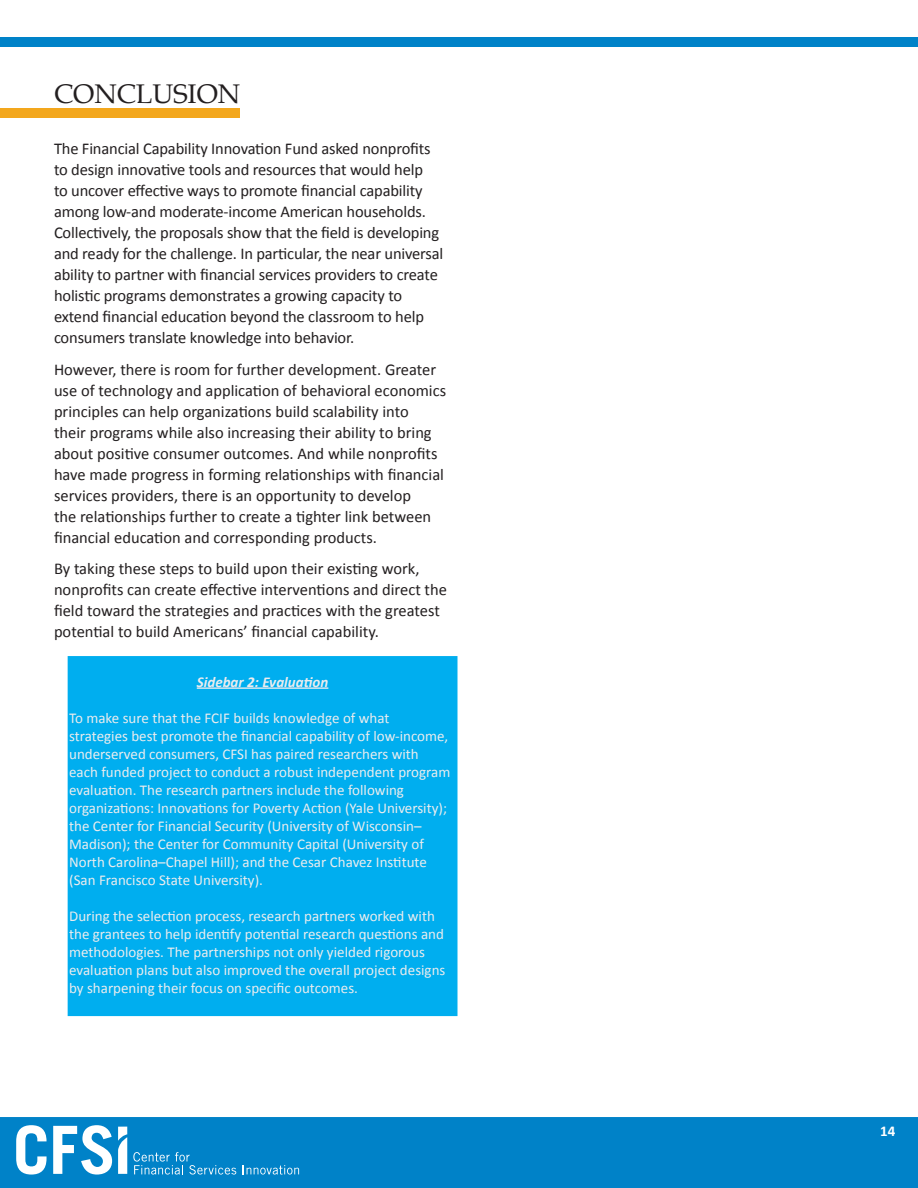
<style>
.page{position:relative;width:918px;height:1188px;background:#fff}
.page>*{position:absolute;margin:0;border:0;box-sizing:border-box;transform-origin:0 0}
.t1{font:27px "Book Antiqua";color:#231f20}
.t2{font:16.5px/21px "Calibri";letter-spacing:-.01em;color:#231f20}
.t3{font:15px/18px "Calibri";color:#ececee}
.t4{font:italic 700 15px "Calibri";color:#ececee}
.t5{font:700 15px "Calibri";color:#fff}
</style>
<div class="page">
<div style="left:0;top:1117px;width:918px;height:71px;background:#0082c8"></div>
<div style="left:0;top:37px;width:918px;height:10px;background:#0082c8"></div>
<svg style="left:16px;top:1125px;width:31px;height:50px"></svg>
<svg style="left:53px;top:1125px;width:59px;height:50px"></svg>
<svg style="left:118px;top:1127px;width:9px;height:47px"></svg>
<svg style="left:133px;top:1152px;width:103px;height:23px;background:#2493cf"></svg>
<svg style="left:243px;top:1165px;width:56px;height:10px"></svg>
<div style="left:0;top:108px;width:239px;height:9px;background:#f3a71d"></div>
<div style="left:68px;top:657px;width:389px;height:358px;background:#00aeef"></div>
<hr style="left:197px;top:687px;width:131px;height:2px;background:#ececee">
<div style="left:68px;top:656px;width:390px;height:360px;border:2px solid #00aeef"></div>
<p class="t1" style="left:54px;top:77px;width:188px">CONCLUSION</p>
<p class="t2" style="left:54px;top:137px;width:391px">The Financial Capability Innovation Fund asked nonprofits to design innovative tools and resources that would help<br>to uncover effective ways to promote financial capability among low-and moderate-income American households.<br>Collectively, the proposals show that the field is developing and ready for the challenge. In particular, the near universal ability to partner with financial services providers to create holistic programs demonstrates a growing capacity to extend financial education beyond the classroom to help consumers translate knowledge into behavior.</p>
<p class="t2" style="left:54px;top:358px;width:394px">However, there is room for further development. Greater use of technology and application of behavioral economics principles can help organizations build scalability into<br>their programs while also increasing their ability to bring about positive consumer outcomes. And while nonprofits have made progress in forming relationships with financial services providers, there is an opportunity to develop<br>the relationships further to create a tighter link between financial education and corresponding products.</p>
<p class="t2" style="left:54px;top:557px;width:394px">By taking these steps to build upon their existing work, nonprofits can create effective interventions and direct the field toward the strategies and practices with the greatest potential to build Americans’ financial capability.</p>
<p class="t4" style="left:197px;top:673px;width:133px">Sidebar 2: Evaluation</p>
<p class="t3" style="left:69px;top:708px;width:383px">To make sure that the FCIF builds knowledge of what strategies best promote the financial capability of low-income, underserved consumers, CFSI has paired researchers with each funded project to conduct a robust independent program evaluation. The research partners include the following organizations: Innovations for Poverty Action (Yale University); the Center for Financial Security (University of Wisconsin– Madison); the Center for Community Capital (University of North Carolina–Chapel Hill); and the Cesar Chavez Institute (San Francisco State University).</p>
<p class="t3" style="left:69px;top:906px;width:378px">During the selection process, research partners worked with the grantees to help identify potential research questions and methodologies. The partnerships not only yielded rigorous evaluation plans but also improved the overall project designs by sharpening their focus on specific outcomes.</p>
<p class="t5" style="left:880px;top:1122px;width:17px">14</p>
</div>
